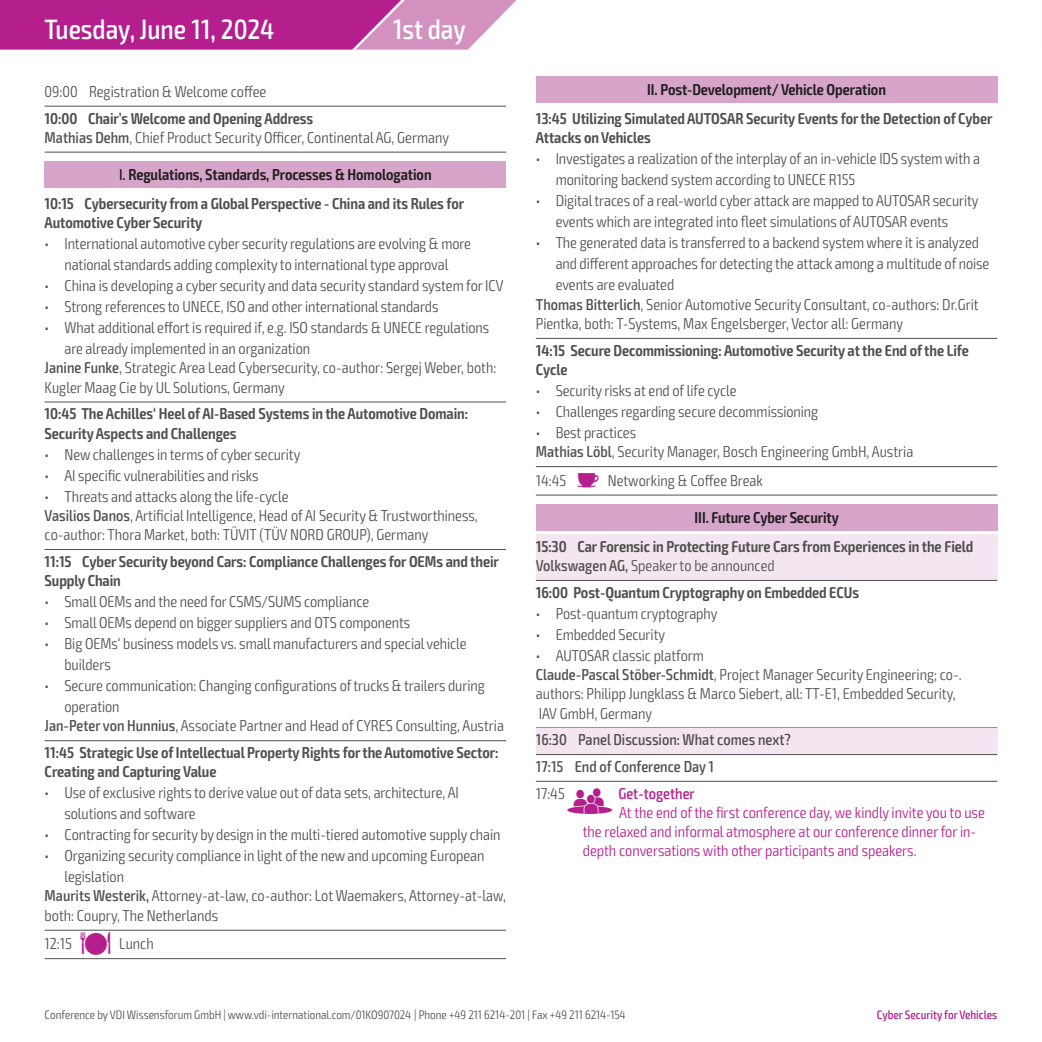
<style>
.page{position:relative;width:1042px;height:1042px;background:#fff}
.page>*{position:absolute;margin:0;border:0;box-sizing:border-box;transform-origin:0 0}
.t1{font:500 condensed 28px "Exo 2";color:#fff}
.t2{font:300 condensed 15.75px/19.2px "Exo 2";letter-spacing:-.005em;color:#504f4e}
.t3{font:600 condensed 15.75px/19.2px "Exo 2";letter-spacing:-.005em;color:#504f4e}
.t4{font:300 condensed 15.75px/19.2px "Exo 2";color:#b41e8d}
.t5{font:600 condensed 15.75px "Exo 2";letter-spacing:-.005em;color:#231f20}
.t6{font:500 condensed 15.75px/26.8px "Exo 2";color:#504f4e}
.t7{font:500 condensed 15.75px "Exo 2";color:#b41e8d}
.t8{font:15.75px "VDI Iconset S4 A Regular";color:#b41e8d}
.t9{font:300 condensed 12.25px "Exo 2";color:#504f4e}
.t10{font:500 condensed 12.25px "Exo 2";color:#b41e8d}
.s1{font-weight:600}
.s2{font-weight:500}
.s3{font-weight:500;color:#231f20}
.s4{color:#231f20}
.s5{font-weight:300}
.s6{font-family:"VDI Iconset S4 A Regular";font-weight:400;font-stretch:normal;font-size:21px;color:#b41e8d}
.s7{font-family:"VDI Iconset S4 A Regular";font-weight:400;font-stretch:normal;font-size:17.5px;color:#b41e8d}
</style>
<div class="page">
<hr style="left:45px;top:106px;width:461px;height:1px;background:#504f4e">
<hr style="left:45px;top:152px;width:461px;height:1px;background:#504f4e">
<div style="left:45px;top:161px;width:461px;height:27px;background:#d8a5ca"></div>
<hr style="left:45px;top:401px;width:461px;height:1px;background:#504f4e">
<hr style="left:45px;top:549px;width:461px;height:1px;background:#504f4e">
<hr style="left:45px;top:740px;width:461px;height:1px;background:#504f4e">
<hr style="left:45px;top:930px;width:461px;height:1px;background:#504f4e">
<hr style="left:45px;top:958px;width:461px;height:1px;background:#504f4e">
<div style="left:536px;top:77px;width:461px;height:26px;background:#d8a5ca"></div>
<hr style="left:536px;top:338px;width:461px;height:1px;background:#504f4e">
<hr style="left:536px;top:466px;width:461px;height:1px;background:#504f4e">
<hr style="left:536px;top:495px;width:461px;height:1px;background:#504f4e">
<div style="left:536px;top:504px;width:461px;height:27px;background:#d8a5ca"></div>
<div style="left:536px;top:535px;width:461px;height:26px;background:#f4e6f0"></div>
<div style="left:536px;top:554px;width:461px;height:26px;background:#f4e6f0"></div>
<hr style="left:536px;top:580px;width:461px;height:1px;background:#504f4e">
<hr style="left:536px;top:727px;width:461px;height:1px;background:#504f4e">
<div style="left:536px;top:728px;width:461px;height:26px;background:#f4e6f0"></div>
<hr style="left:536px;top:754px;width:461px;height:1px;background:#504f4e">
<hr style="left:536px;top:781px;width:461px;height:1px;background:#504f4e">
<svg style="left:0;top:0;width:516px;height:50px;background:#be439e"></svg>
<h1 class="t1" style="left:45px;top:13px;width:231px">Tuesday, June 11, 2024</h1>
<h1 class="t1" style="left:393px;top:13px;width:74px">1st day</h1>
<p class="t2" style="left:45px;top:82px;width:223px">09:00 Registration &amp; Welcome coffee</p>
<p class="t2" style="left:45px;top:109px;width:406px"><span class="s1">10:00 Chair’s Welcome and Opening Address<br></span><span class="s2">Mathias Dehm</span>, Chief Product Security Officer, Continental AG, Germany</p>
<p class="t3" style="left:45px;top:160px;width:421px;line-height:29.2px;text-indent:74px"><span class="s3">I.</span> <span class="s4">Regulations, Standards, Processes &amp; Homologation<br></span>10:15 Cybersecurity from a Global Perspective - China and its Rules for</p>
<p class="t3" style="left:45px;top:213px;width:159px">Automotive Cyber Security</p>
<p class="t2" style="left:45px;top:233px;width:428px;line-height:21px;text-align:center">• International automotive cyber security regulations are evolving &amp; more national standards adding complexity to international type approval</p>
<p class="t2" style="left:45px;top:276px;width:460px">• China is developing a cyber security and data security standard system for ICV</p>
<p class="t2" style="left:45px;top:297px;width:395px">• Strong references to UNECE, ISO and other international standards</p>
<p class="t2" style="left:64px;top:317px;width:426px;line-height:21px;text-indent:-20px">• What additional effort is required if, e.g. ISO standards &amp; UNECE regulations are already implemented in an organization</p>
<p class="t2" style="left:45px;top:358px;width:453px"><span class="s2">Janine Funke</span>, Strategic Area Lead Cybersecurity, co-author: Sergej Weber, both:<br>Kugler Maag Cie by UL Solutions, Germany</p>
<p class="t3" style="left:45px;top:404px;width:425px">10:45 The Achilles‘ Heel of AI-Based Systems in the Automotive Domain:<br>Security Aspects and Challenges</p>
<p class="t2" style="left:45px;top:445px;width:257px">• New challenges in terms of cyber security</p>
<p class="t2" style="left:45px;top:466px;width:216px">• AI specific vulnerabilities and risks</p>
<p class="t2" style="left:45px;top:487px;width:435px">• Threats and attacks along the life-cycle<br><span class="s2">Vasilios Danos</span>, Artificial Intelligence, Head of AI Security &amp; Trustworthiness, co-author: Thora Market, both: TÜVIT (TÜV NORD GROUP), Germany</p>
<p class="t3" style="left:45px;top:552px;width:456px">11:15 Cyber Security beyond Cars: Compliance Challenges for OEMs and their<br>Supply Chain</p>
<p class="t2" style="left:45px;top:592px;width:326px">• Small OEMs and the need for CSMS/SUMS compliance</p>
<p class="t2" style="left:45px;top:613px;width:367px">• Small OEMs depend on bigger suppliers and OTS components</p>
<p class="t2" style="left:64px;top:633px;width:404px;line-height:21px;text-indent:-20px">• Big OEMs‘ business models vs. small manufacturers and special vehicle builders</p>
<p class="t2" style="left:64px;top:675px;width:422px;line-height:21px;text-indent:-20px">• Secure communication: Changing configurations of trucks &amp; trailers during operation</p>
<p class="t3" style="left:45px;top:713px;width:461px;line-height:26.8px"><span class="s2">Jan-Peter von Hunnius</span><span class="s5">, Associate Partner and Head of CYRES Consulting, Austria<br></span>11:45 Strategic Use of Intellectual Property Rights for the Automotive Sector:</p>
<p class="t3" style="left:45px;top:762px;width:173px">Creating and Capturing Value</p>
<p class="t2" style="left:64px;top:782px;width:396px;line-height:21px;text-indent:-20px">• Use of exclusive rights to derive value out of data sets, architecture, AI solutions and software</p>
<p class="t2" style="left:45px;top:825px;width:457px">• Contracting for security by design in the multi-tiered automotive supply chain</p>
<p class="t2" style="left:64px;top:845px;width:421px;line-height:21px;text-indent:-20px">• Organizing security compliance in light of the new and upcoming European legislation</p>
<p class="t2" style="left:45px;top:886px;width:463px"><span class="s2">Maurits Westerik,</span> Attorney-at-law, co-author: Lot Waemakers, Attorney-at-law, both: Coupry, The Netherlands</p>
<p class="t2" style="left:45px;top:934px;width:111px">12:15 <span class="s6">M</span> Lunch</p>
<p class="t5" style="left:647px;top:80px;width:240px">II. Post-Development/ Vehicle Operation</p>
<p class="t3" style="left:536px;top:109px;width:458px">13:45 Utilizing Simulated AUTOSAR Security Events for the Detection of Cyber<br>Attacks on Vehicles</p>
<p class="t2" style="left:556px;top:149px;width:426px;line-height:21px;text-indent:-20px">• Investigates a realization of the interplay of an in-vehicle IDS system with a monitoring backend system according to UNECE R155</p>
<p class="t2" style="left:556px;top:191px;width:424px;line-height:21px;text-indent:-20px">• Digital traces of a real-world cyber attack are mapped to AUTOSAR security events which are integrated into fleet simulations of AUTOSAR events</p>
<p class="t2" style="left:556px;top:233px;width:435px;line-height:21px;text-indent:-20px">• The generated data is transferred to a backend system where it is analyzed and different approaches for detecting the attack among a multitude of noise events are evaluated</p>
<p class="t2" style="left:536px;top:295px;width:444px"><span class="s2">Thomas Bitterlich</span>, Senior Automotive Security Consultant, co-authors: Dr.Grit<br>Pientka, both: T-Systems, Max Engelsberger, Vector all: Germany</p>
<p class="t3" style="left:536px;top:341px;width:435px">14:15 Secure Decommissioning: Automotive Security at the End of the Life<br>Cycle</p>
<p class="t2" style="left:536px;top:381px;width:202px">• Security risks at end of life cycle</p>
<p class="t2" style="left:536px;top:402px;width:284px">• Challenges regarding secure decommissioning</p>
<p class="t2" style="left:536px;top:423px;width:379px">• Best practices<br><span class="s2">Mathias Löbl</span>, Security Manager, Bosch Engineering GmbH, Austria</p>
<p class="t2" style="left:536px;top:471px;width:228px">14:45 <span class="s7">K</span> Networking &amp; Coffee Break</p>
<p class="t5" style="left:694px;top:508px;width:146px">III. Future Cyber Security</p>
<p class="t3" style="left:536px;top:537px;width:439px">15:30 Car Forensic in Protecting Future Cars from Experiences in the Field<br><span class="s2">Volkswagen AG,</span> <span class="s5">Speaker to be announced</span></p>
<p class="t3" style="left:536px;top:583px;width:325px">16:00 Post-Quantum Cryptography on Embedded ECUs</p>
<p class="t2" style="left:536px;top:604px;width:183px">• Post-quantum cryptography</p>
<p class="t2" style="left:536px;top:625px;width:131px">• Embedded Security</p>
<p class="t2" style="left:536px;top:646px;width:427px">• AUTOSAR classic platform<br><span class="s2">Claude-Pascal Stöber-Schmidt</span>, Project Manager Security Engineering; co-. authors: Philipp Jungklass &amp; Marco Siebert, all: TT-E1, Embedded Security, IAV GmbH, Germany</p>
<p class="t6" style="left:536px;top:726px;width:256px">16:30 Panel Discussion: What comes next?<br>17:15 End of Conference Day 1</p>
<p class="t2" style="left:536px;top:784px;width:30px">17:45</p>
<p class="t8" style="left:567px;top:798px;width:47px">G</p>
<p class="t7" style="left:618px;top:784px;width:78px">Get-together</p>
<p class="t4" style="left:583px;top:803px;width:403px;text-indent:36px">At the end of the first conference day, we kindly invite you to use the relaxed and informal atmosphere at our conference dinner for in&shy;depth conversations with other participants and speakers.</p>
<p class="t9" style="left:45px;top:1007px;width:582px">Conference by VDI Wissensforum GmbH | www.vdi-international.com/01KO907024 | Phone +49 211 6214-201 | Fax +49 211 6214-154</p>
<p class="t10" style="left:877px;top:1007px;width:122px">Cyber Security for Vehicles</p>
</div>
